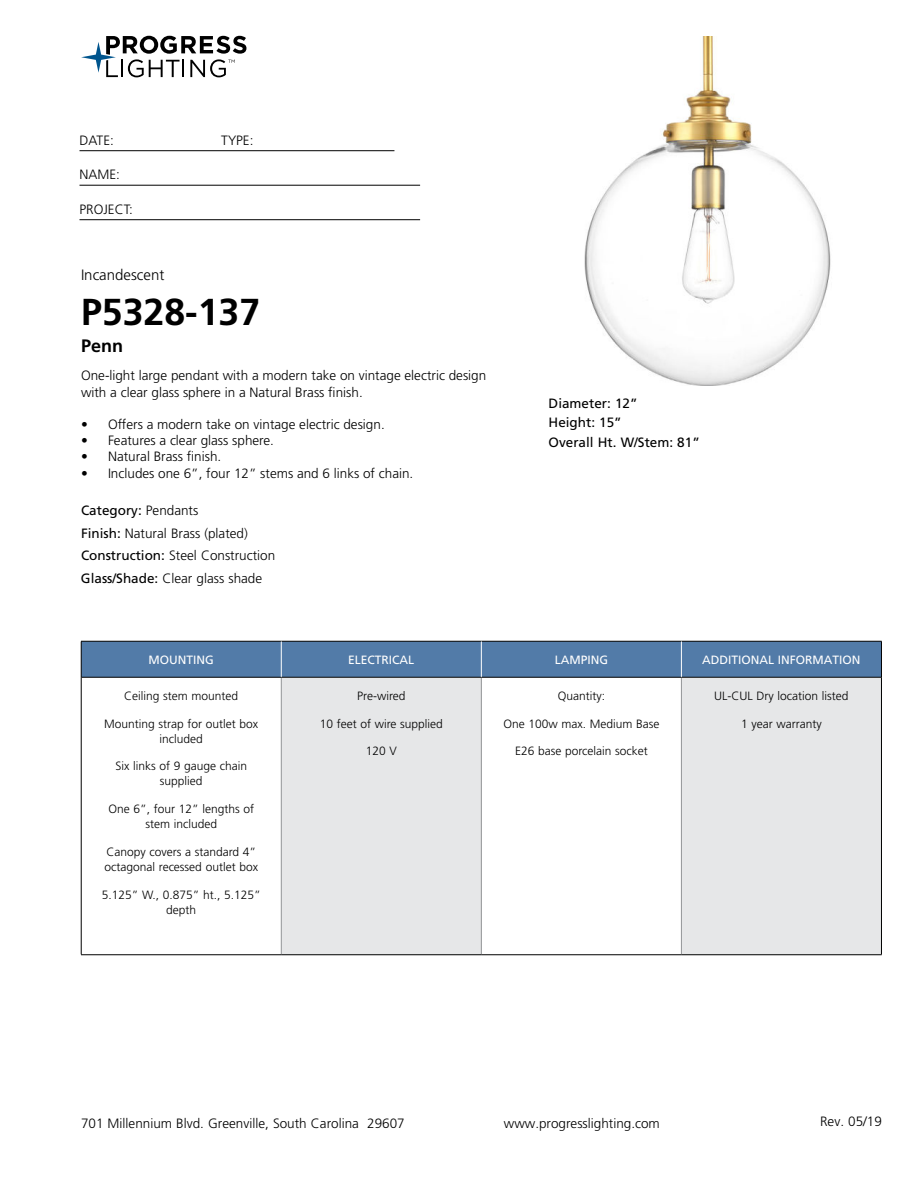
<style>
.page{position:relative;width:918px;height:1188px;background:#fff}
.page>*{position:absolute;margin:0;border:0;box-sizing:border-box;transform-origin:0 0}
.t1{font:700 37.5px "Frutiger LT Std";color:#000}
.t2{font:700 18px "Frutiger LT Std";color:#000}
.t3{font:300 15px "Frutiger LT Std";color:#000}
.t4{font:300 13.5px/22.5px "Frutiger LT Std";color:#000}
.t5{font:13.5px/19.5px "Frutiger LT Std";color:#000}
.t6{font:300 12px/15px "Frutiger LT Std";color:#000;text-align:center}
.t7{font:12px "Frutiger LT Std";color:#fff}
.s1{font-weight:400}
</style>
<div class="page">
<svg style="left:81px;top:36px;width:165px;height:41px"></svg>
<hr style="left:80px;top:150px;width:314px;height:1px;background:#000">
<hr style="left:80px;top:185px;width:340px;height:1px;background:#000">
<hr style="left:80px;top:219px;width:340px;height:1px;background:#000">
<div style="left:82px;top:642px;width:799px;height:35px;background:#527ba8"></div>
<div style="left:281px;top:677px;width:200px;height:278px;background:#e6e7e8"></div>
<div style="left:681px;top:677px;width:200px;height:278px;background:#e6e7e8"></div>
<hr style="left:281px;top:678px;width:1px;height:276px;background:#939598">
<hr style="left:481px;top:678px;width:1px;height:276px;background:#939598">
<hr style="left:681px;top:678px;width:1px;height:276px;background:#939598">
<hr style="left:81px;top:677px;width:200px;height:1px;background:#000">
<hr style="left:281px;top:677px;width:200px;height:1px;background:#000">
<hr style="left:481px;top:677px;width:200px;height:1px;background:#000">
<hr style="left:681px;top:677px;width:200px;height:1px;background:#000">
<hr style="left:81px;top:954px;width:200px;height:1px;background:#000">
<hr style="left:281px;top:954px;width:200px;height:1px;background:#000">
<hr style="left:481px;top:954px;width:200px;height:1px;background:#000">
<hr style="left:681px;top:954px;width:201px;height:1px;background:#000">
<hr style="left:81px;top:641px;width:200px;height:1px;background:#000">
<hr style="left:81px;top:641px;width:1px;height:36px;background:#000">
<hr style="left:281px;top:641px;width:200px;height:1px;background:#000">
<hr style="left:481px;top:641px;width:200px;height:1px;background:#000">
<hr style="left:681px;top:641px;width:201px;height:1px;background:#000">
<hr style="left:881px;top:641px;width:1px;height:36px;background:#000">
<hr style="left:81px;top:677px;width:1px;height:277px;background:#000">
<hr style="left:881px;top:677px;width:1px;height:277px;background:#000">
<hr style="left:281px;top:641px;width:1px;height:36px;background:#fff">
<hr style="left:681px;top:641px;width:1px;height:36px;background:#fff">
<hr style="left:481px;top:641px;width:1px;height:36px;background:#fff">
<img style="left:584px;top:36px;width:247px;height:349px">
<p class="t4" style="left:80px;top:130px;width:36px">DATE:</p>
<p class="t4" style="left:221px;top:130px;width:34px">TYPE:</p>
<p class="t4" style="left:80px;top:165px;width:42px">NAME:</p>
<p class="t4" style="left:80px;top:199px;width:55px">PROJECT:</p>
<p class="t3" style="left:81px;top:269px;width:85px">Incandescent</p>
<h1 class="t1" style="left:81px;top:290px;width:181px">P5328-137</h1>
<h2 class="t2" style="left:81px;top:335px;width:44px">Penn</h2>
<p class="t4" style="left:81px;top:369px;width:407px;line-height:16.2px">One-light large pendant with a modern take on vintage electric design with a clear glass sphere in a Natural Brass finish.</p>
<p class="t4" style="left:81px;top:414px;width:305px">• Offers a modern take on vintage electric design.</p>
<p class="t4" style="left:81px;top:430px;width:195px">• Features a clear glass sphere.</p>
<p class="t4" style="left:81px;top:446px;width:142px">• Natural Brass finish.</p>
<p class="t4" style="left:81px;top:463px;width:334px">• Includes one 6”, four 12” stems and 6 links of chain.</p>
<p class="t4" style="left:81px;top:500px;width:196px"><span class="s1">Category:</span> Pendants<br><span class="s1">Finish:</span> Natural Brass (plated)<br><span class="s1">Construction:</span> Steel Construction<br><span class="s1">Glass/Shade:</span> Clear glass shade</p>
<p class="t5" style="left:549px;top:394px;width:153px">Diameter: 12”<br>Height: 15”<br>Overall Ht. W/Stem: 81”</p>
<p class="t7" style="left:149px;top:655px;width:67px">MOUNTING</p>
<p class="t7" style="left:348px;top:655px;width:68px">ELECTRICAL</p>
<p class="t7" style="left:555px;top:655px;width:55px">LAMPING</p>
<p class="t7" style="left:702px;top:655px;width:160px">ADDITIONAL INFORMATION</p>
<p class="t6" style="left:124px;top:689px;width:116px">Ceiling stem mounted</p>
<p class="t6" style="left:104px;top:717px;width:156px">Mounting strap for outlet box included</p>
<p class="t6" style="left:115px;top:759px;width:133px">Six links of 9 gauge chain supplied</p>
<p class="t6" style="left:108px;top:802px;width:147px">One 6”, four 12” lengths of stem included</p>
<p class="t6" style="left:105px;top:845px;width:155px;text-align:left">Canopy covers a standard 4” octagonal recessed outlet box</p>
<p class="t6" style="left:102px;top:888px;width:161px">5.125” W., 0.875” ht., 5.125” depth</p>
<p class="t6" style="left:357px;top:689px;width:50px">Pre-wired</p>
<p class="t6" style="left:320px;top:717px;width:125px">10 feet of wire supplied</p>
<p class="t6" style="left:366px;top:745px;width:33px">120 V</p>
<p class="t6" style="left:714px;top:689px;width:136px">UL-CUL Dry location listed</p>
<p class="t6" style="left:741px;top:717px;width:82px">1 year warranty</p>
<p class="t6" style="left:558px;top:689px;width:49px">Quantity:</p>
<p class="t6" style="left:503px;top:717px;width:158px">One 100w max. Medium Base</p>
<p class="t6" style="left:515px;top:745px;width:134px">E26 base porcelain socket</p>
<p class="t4" style="left:81px;top:1113px;width:325px">701 Millennium Blvd. Greenville, South Carolina 29607</p>
<p class="t4" style="left:504px;top:1113px;width:158px">www.progresslighting.com</p>
<p class="t4" style="left:820px;top:1111px;width:63px">Rev. 05/19</p>
</div>
